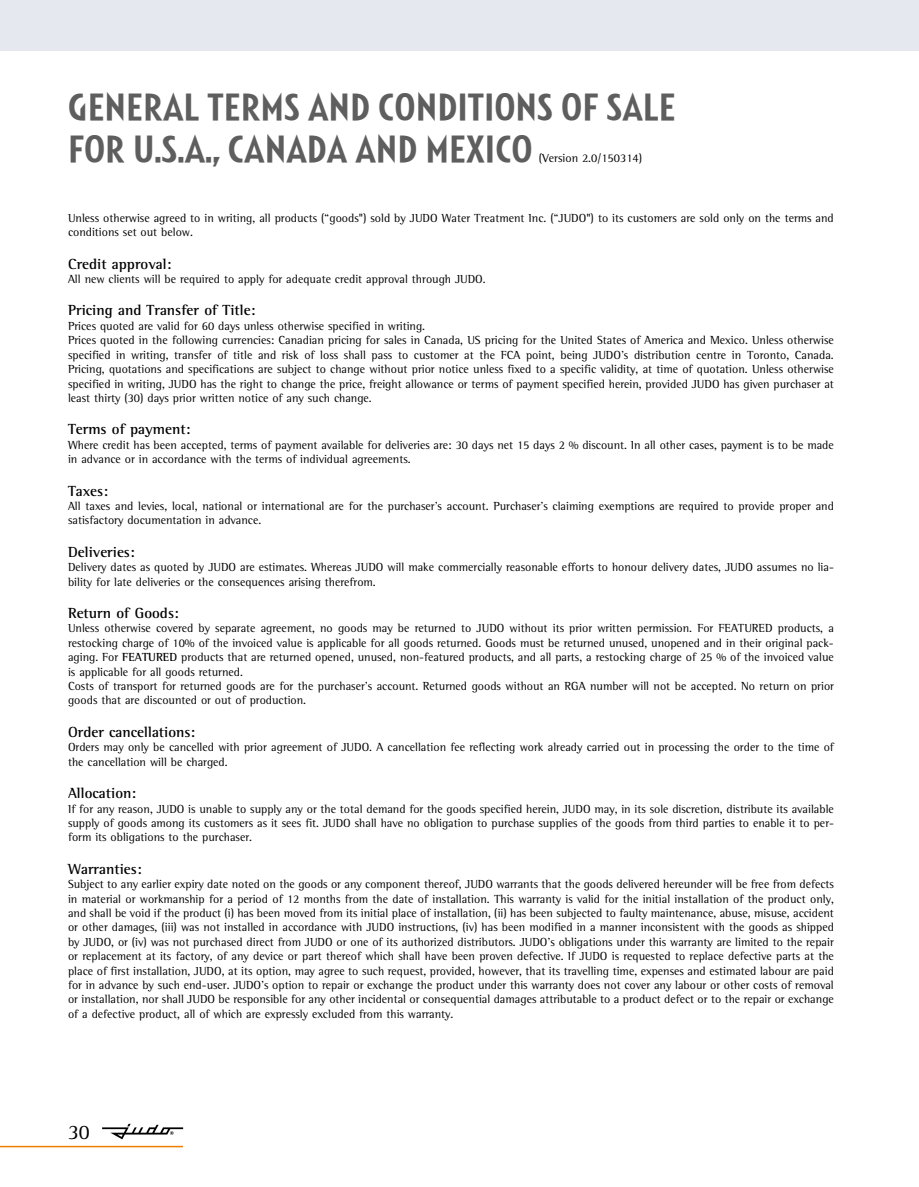
<style>
.page{position:relative;width:919px;height:1187px;background:#fff}
.page>*{position:absolute;margin:0;border:0;box-sizing:border-box;transform-origin:0 0}
.t1{font:500 36px/42px "Linotype Spitz";color:#5f5e5e}
.t2{font:21px "Rotis Semi Serif";color:#000}
.t3{font:700 15px "Rotis Semi Serif";color:#000}
.t4{font:12px/14.4px "Rotis Semi Serif";color:#000}
.s1{font-family:"Rotis Semi Serif Pro"}
.s2{font-weight:700}
</style>
<div class="page">
<div style="left:0;top:0;width:918px;height:51px;background:#e6e8f0"></div>
<svg style="left:102px;top:1123px;width:81px;height:16px"></svg>
<hr style="left:0;top:1145px;width:183px;height:2px;background:#ef7d00">
<h1 class="t1" style="left:68px;top:86px;width:609px">GENERAL TERMS AND CONDITIONS OF SALE<br>FOR U.S.A., CANADA AND MEXICO</h1>
<p class="t4" style="left:538px;top:151px;width:105px">(Version 2.0/150314)</p>
<p class="t4" style="left:68px;top:210px;width:767px">Unless otherwise agreed to in writing, all products (“goods<span class="s1">"</span>) sold by JUDO Water Treatment Inc. (“JUDO<span class="s1">"</span>) to its customers are sold only on the terms and conditions set out below.</p>
<p class="t3" style="left:68px;top:254px;width:105px">Credit approval:</p>
<p class="t4" style="left:68px;top:272px;width:419px">All new clients will be required to apply for adequate credit approval through JUDO.</p>
<p class="t3" style="left:68px;top:301px;width:189px">Pricing and Transfer of Title:</p>
<p class="t4" style="left:68px;top:318px;width:767px">Prices quoted are valid for 60 days unless otherwise specified in writing.<br>Prices quoted in the following currencies: Canadian pricing for sales in Canada, US pricing for the United States of America and Mexico. Unless otherwise specified in writing, transfer of title and risk of loss shall pass to customer at the FCA point, being JUDO’s distribution centre in Toronto, Canada.<br>Pricing, quotations and specifications are subject to change without prior notice unless fixed to a specific validity, at time of quotation. Unless otherwise specified in writing, JUDO has the right to change the price, freight allowance or terms of payment specified herein, provided JUDO has given purchaser at least thirty (30) days prior written notice of any such change.</p>
<p class="t3" style="left:68px;top:420px;width:124px">Terms of payment:</p>
<p class="t4" style="left:68px;top:437px;width:767px">Where credit has been accepted, terms of payment available for deliveries are: 30 days net 15 days 2 % discount. In all other cases, payment is to be made in advance or in accordance with the terms of individual agreements.</p>
<p class="t3" style="left:68px;top:481px;width:41px">Taxes:</p>
<p class="t4" style="left:68px;top:498px;width:767px">All taxes and levies, local, national or international are for the purchaser’s account. Purchaser’s claiming exemptions are required to provide proper and satisfactory documentation in advance.</p>
<p class="t3" style="left:68px;top:542px;width:68px">Deliveries:</p>
<p class="t4" style="left:68px;top:560px;width:767px">Delivery dates as quoted by JUDO are estimates. Whereas JUDO will make commercially reasonable efforts to honour delivery dates, JUDO assumes no lia&shy;bility for late deliveries or the consequences arising therefrom.</p>
<p class="t3" style="left:68px;top:604px;width:112px">Return of Goods:</p>
<p class="t4" style="left:68px;top:621px;width:767px">Unless otherwise covered by separate agreement, no goods may be returned to JUDO without its prior written permission. For FEATURED products, a restocking charge of 10% of the invoiced value is applicable for all goods returned. Goods must be returned unused, unopened and in their original pack&shy;aging. For <span class="s2">FEATURED</span> products that are returned opened, unused, non-featured products, and all parts, a restocking charge of 25 % of the invoiced value is applicable for all goods returned.<br>Costs of transport for returned goods are for the purchaser’s account. Returned goods without an RGA number will not be accepted. No return on prior goods that are discounted or out of production.</p>
<p class="t3" style="left:68px;top:722px;width:129px">Order cancellations:</p>
<p class="t4" style="left:68px;top:740px;width:767px">Orders may only be cancelled with prior agreement of JUDO. A cancellation fee reflecting work already carried out in processing the order to the time of the cancellation will be charged.</p>
<p class="t3" style="left:68px;top:784px;width:70px">Allocation:</p>
<p class="t4" style="left:68px;top:801px;width:767px;text-align:justify">If for any reason, JUDO is unable to supply any or the total demand for the goods specified herein, JUDO may, in its sole discretion, distribute its available supply of goods among its customers as it sees fit. JUDO shall have no obligation to purchase supplies of the goods from third parties to enable it to per&shy;form its obligations to the purchaser.</p>
<p class="t3" style="left:68px;top:859px;width:75px">Warranties:</p>
<p class="t4" style="left:68px;top:876px;width:767px;text-align:justify">Subject to any earlier expiry date noted on the goods or any component thereof, JUDO warrants that the goods delivered hereunder will be free from defects in material or workmanship for a period of 12 months from the date of installation. This warranty is valid for the initial installation of the product only, and shall be void if the product (i) has been moved from its initial place of installation, (ii) has been subjected to faulty maintenance, abuse, misuse, accident or other damages, (iii) was not installed in accordance with JUDO instructions, (iv) has been modified in a manner inconsistent with the goods as shipped by JUDO, or (iv) was not purchased direct from JUDO or one of its authorized distributors. JUDO’s obligations under this warranty are limited to the repair or replacement at its factory, of any device or part thereof which shall have been proven defective. If JUDO is requested to replace defective parts at the place of first installation, JUDO, at its option, may agree to such request, provided, however, that its travelling time, expenses and estimated labour are paid for in advance by such end-user. JUDO's option to repair or exchange the product under this warranty does not cover any labour or other costs of removal or installation, nor shall JUDO be responsible for any other incidental or consequential damages attributable to a product defect or to the repair or exchange of a defective product, all of which are expressly excluded from this warranty.</p>
<h2 class="t2" style="left:68px;top:1119px;width:23px">30</h2>
</div>
